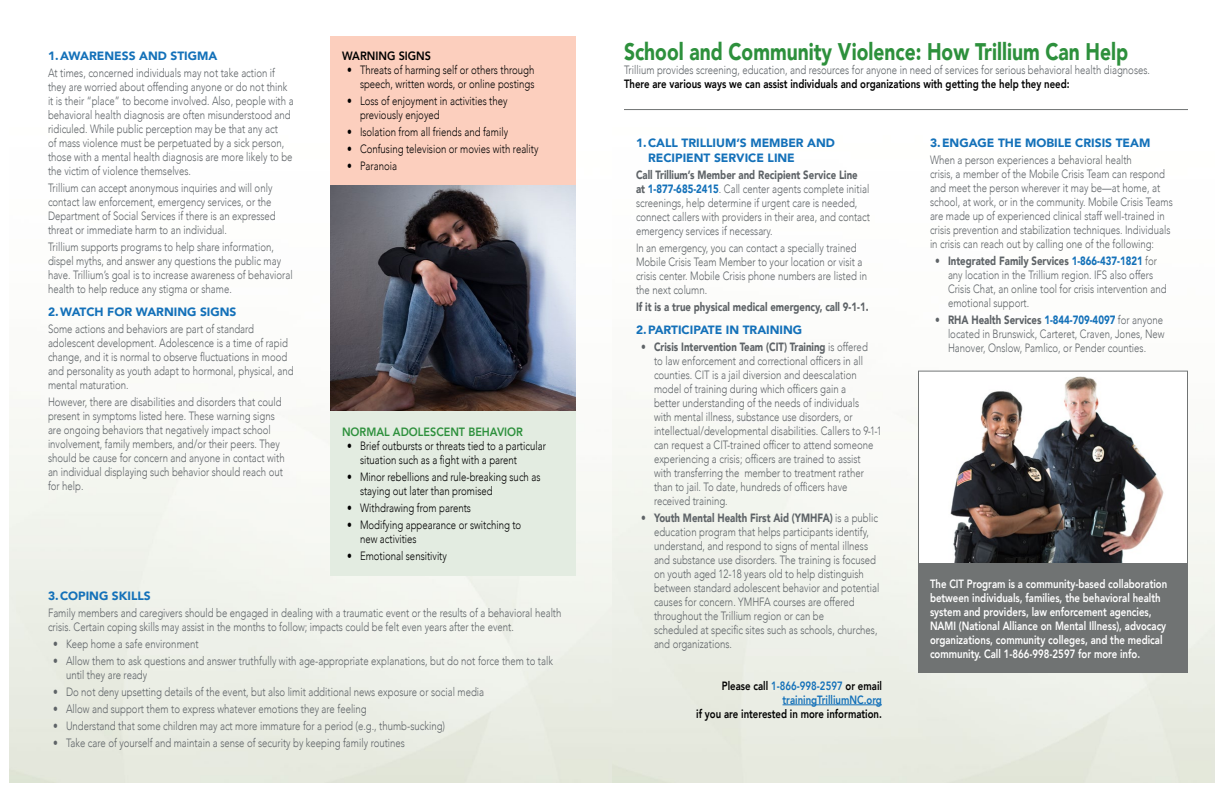
<style>
.page{position:relative;width:1224px;height:792px;background:#fff}
.page>*{position:absolute;margin:0;border:0;box-sizing:border-box;transform-origin:0 0}
.Special_Header{font:900 24px "Avenir";color:#2d903c;scale:.8 1}
.Body_Text_Document{font:300 12px/14px "Avenir";color:#5e6367;scale:.8 1}
.t1{font:300 12px/14px "Avenir";color:#000;scale:.8 1}
.call_out_white{font:800 12px/14px "Avenir";color:#fff;scale:.8 1}
.t2{font:900 12px/14.4px "Avenir";color:#1471b9}
.call_out{font:800 12px/14px "Avenir";color:#000;text-align:right;scale:.8 1}
.Body_Text_Document-2{font:900 12px "Avenir";color:#5e6367;scale:.8 1}
.Header_Green{font:800 12px "Avenir";color:#2d903c;scale:.9 1}
.Header_Green-2{font:800 12px "Avenir";color:#000;scale:.9 1}
.s1{font-weight:800;color:#000}
.s2{font-weight:900}
.s3{font-weight:900;color:#1471b9}
.s4{color:#1471b9}
</style>
<div class="page">
<img style="left:10px;top:370px;width:1205px;height:413px">
<div style="left:330px;top:36px;width:246px;height:172px;background:#fccfbe"></div>
<img style="left:330px;top:186px;width:246px;height:226px">
<hr style="left:783px;top:705px;width:99px;height:1px;background:#1471b9">
<hr style="left:624px;top:109px;width:564px;height:1px;background:#707373">
<img style="left:920px;top:373px;width:266px;height:191px">
<div style="left:918px;top:371px;width:270px;height:202px;border:1px solid #707373"></div>
<div style="left:918px;top:564px;width:270px;height:109px;background:#707373"></div>
<div style="left:330px;top:412px;width:246px;height:164px;background:#e3ece1"></div>
<p class="t2" style="left:48px;top:48px;width:171px">1.AWARENESS AND STIGMA</p>
<p class="Body_Text_Document" style="left:48px;top:66px;width:309px">At times, concerned individuals may not take action if they are worried about offending anyone or do not think it is their “place” to become involved. Also, people with a behavioral health diagnosis are often misunderstood and ridiculed. While public perception may be that any act<br>of mass violence must be perpetuated by a sick person, those with a mental health diagnosis are more likely to be the victim of violence themselves.</p>
<p class="Body_Text_Document" style="left:48px;top:181px;width:286px">Trillium can accept anonymous inquiries and will only contact law enforcement, emergency services, or the Department of Social Services if there is an expressed threat or immediate harm to an individual.</p>
<p class="Body_Text_Document" style="left:48px;top:240px;width:307px">Trillium supports programs to help share information, dispel myths, and answer any questions the public may have. Trillium’s goal is to increase awareness of behavioral health to help reduce any stigma or shame.</p>
<p class="t2" style="left:48px;top:305px;width:190px">2.WATCH FOR WARNING SIGNS</p>
<p class="Body_Text_Document" style="left:48px;top:322px;width:309px">Some actions and behaviors are part of standard adolescent development. Adolescence is a time of rapid change, and it is normal to observe fluctuations in mood and personality as youth adapt to hormonal, physical, and mental maturation.</p>
<p class="Body_Text_Document" style="left:48px;top:395px;width:297px">However, there are disabilities and disorders that could present in symptoms listed here. These warning signs are ongoing behaviors that negatively impact school involvement, family members, and/or their peers. They should be cause for concern and anyone in contact with an individual displaying such behavior should reach out for help.</p>
<p class="Header_Green-2" style="left:342px;top:46px;width:101px">WARNING SIGNS</p>
<p class="t1" style="left:347px;top:63px;width:236px;text-align:right">• Threats of harming self or others through speech, written words, or online postings</p>
<p class="t1" style="left:360px;top:94px;width:186px;text-indent:-13px">• Loss of enjoyment in activities they previously enjoyed</p>
<p class="t1" style="left:347px;top:125px;width:203px">• Isolation from all friends and family</p>
<p class="t1" style="left:347px;top:142px;width:241px">• Confusing television or movies with reality</p>
<p class="t1" style="left:347px;top:159px;width:64px">• Paranoia</p>
<p class="Header_Green" style="left:342px;top:422px;width:203px">NORMAL ADOLESCENT BEHAVIOR</p>
<p class="t1" style="left:360px;top:438px;width:234px;text-indent:-13px">• Brief outbursts or threats tied to a particular situation such as a fight with a parent</p>
<p class="t1" style="left:360px;top:469px;width:227px;text-indent:-13px">• Minor rebellions and rule-breaking such as staying out later than promised</p>
<p class="t1" style="left:347px;top:500px;width:157px">• Withdrawing from parents</p>
<p class="t1" style="left:360px;top:517px;width:203px;text-indent:-13px">• Modifying appearance or switching to new activities</p>
<p class="t1" style="left:347px;top:548px;width:126px">• Emotional sensitivity</p>
<p class="t2" style="left:48px;top:588px;width:104px">3.COPING SKILLS</p>
<p class="Body_Text_Document" style="left:48px;top:606px;width:643px">Family members and caregivers should be engaged in dealing with a traumatic event or the results of a behavioral health crisis. Certain coping skills may assist in the months to follow; impacts could be felt even years after the event.</p>
<p class="Body_Text_Document" style="left:53px;top:637px;width:184px">• Keep home a safe environment</p>
<p class="Body_Text_Document" style="left:66px;top:654px;width:610px;text-indent:-13px">• Allow them to ask questions and answer truthfully with age-appropriate explanations, but do not force them to talk until they are ready</p>
<p class="Body_Text_Document" style="left:53px;top:685px;width:541px">• Do not deny upsetting details of the event, but also limit additional news exposure or social media</p>
<p class="Body_Text_Document" style="left:53px;top:702px;width:394px">• Allow and support them to express whatever emotions they are feeling</p>
<p class="Body_Text_Document" style="left:53px;top:719px;width:492px">• Understand that some children may act more immature for a period (e.g., thumb-sucking)</p>
<p class="Body_Text_Document" style="left:53px;top:736px;width:442px">• Take care of yourself and maintain a sense of security by keeping family routines</p>
<p class="Special_Header" style="left:624px;top:31px;width:632px">School and Community Violence: How Trillium Can Help</p>
<p class="Body_Text_Document" style="left:624px;top:63px;width:659px">Trillium provides screening, education, and resources for anyone in need of services for serious behavioral health diagnoses.<br><span class="s1">There are various ways we can assist individuals and organizations with getting the help they need:</span></p>
<p class="t2" style="left:648px;top:135px;width:189px;text-indent:-12px">1.CALL TRILLIUM’S MEMBER AND<br>RECIPIENT SERVICE LINE</p>
<p class="Body_Text_Document" style="left:636px;top:167px;width:294px"><span class="s2">Call Trillium’s Member and Recipient Service Line<br>at</span> <span class="s3">1-877-685-2415</span>. Call center agents complete initial screenings, help determine if urgent care is needed, connect callers with providers in their area, and contact emergency services if necessary.</p>
<p class="Body_Text_Document" style="left:636px;top:240px;width:290px">In an emergency, you can contact a specially trained Mobile Crisis Team Member to your location or visit a crisis center. Mobile Crisis phone numbers are listed in the next column.</p>
<p class="Body_Text_Document-2" style="left:636px;top:296px;width:292px">If it is a true physical medical emergency, call 9-1-1.</p>
<p class="t2" style="left:636px;top:322px;width:168px">2.PARTICIPATE IN TRAINING</p>
<p class="Body_Text_Document" style="left:654px;top:340px;width:286px;text-indent:-13px">• <span class="s2">Crisis Intervention Team (CIT) Training</span> is offered<br>to law enforcement and correctional officers in all counties. CIT is a jail diversion and deescalation model of training during which officers gain a<br>better understanding of the needs of individuals<br>with mental illness, substance use disorders, or intellectual/developmental disabilities. Callers to 9-1-1 can request a CIT-trained officer to attend someone experiencing a crisis; officers are trained to assist<br>with transferring the member to treatment rather than to jail. To date, hundreds of officers have received training.</p>
<p class="Body_Text_Document" style="left:654px;top:511px;width:283px;text-indent:-13px">• <span class="s2">Youth Mental Health First Aid (YMHFA)</span> is a public education program that helps participants identify, understand, and respond to signs of mental illness and substance use disorders. The training is focused on youth aged 12-18 years old to help distinguish between standard adolescent behavior and potential causes for concern. YMHFA courses are offered throughout the Trillium region or can be<br>scheduled at specific sites such as schools, churches, and organizations.</p>
<p class="call_out" style="left:696px;top:679px;width:234px">Please call <span class="s4">1-866-998-2597</span> or email <span class="s4">trainingTrilliumNC.org<br></span>if you are interested in more information.</p>
<p class="t2" style="left:930px;top:135px;width:222px">3.ENGAGE THE MOBILE CRISIS TEAM</p>
<p class="Body_Text_Document" style="left:930px;top:153px;width:305px">When a person experiences a behavioral health<br>crisis, a member of the Mobile Crisis Team can respond and meet the person wherever it may be—at home, at school, at work, or in the community. Mobile Crisis Teams are made up of experienced clinical staff well-trained in crisis prevention and stabilization techniques. Individuals in crisis can reach out by calling one of the following:</p>
<p class="Body_Text_Document" style="left:948px;top:254px;width:275px;text-indent:-13px">• <span class="s2">Integrated Family Services</span> <span class="s3">1-866-437-1821</span> for any location in the Trillium region. IFS also offers Crisis Chat, an online tool for crisis intervention and emotional support.</p>
<p class="Body_Text_Document" style="left:948px;top:313px;width:272px;text-align:justify;text-indent:-13px">• <span class="s2">RHA Health Services</span> <span class="s3">1-844-709-4097</span> for anyone located in Brunswick, Carteret, Craven, Jones, New Hanover, Onslow, Pamlico, or Pender counties.</p>
<p class="call_out_white" style="left:930px;top:577px;width:298px">The CIT Program is a community-based collaboration between individuals, families, the behavioral health system and providers, law enforcement agencies, NAMI (National Alliance on Mental Illness), advocacy organizations, community colleges, and the medical community. Call 1-866-998-2597 for more info.</p>
</div>
